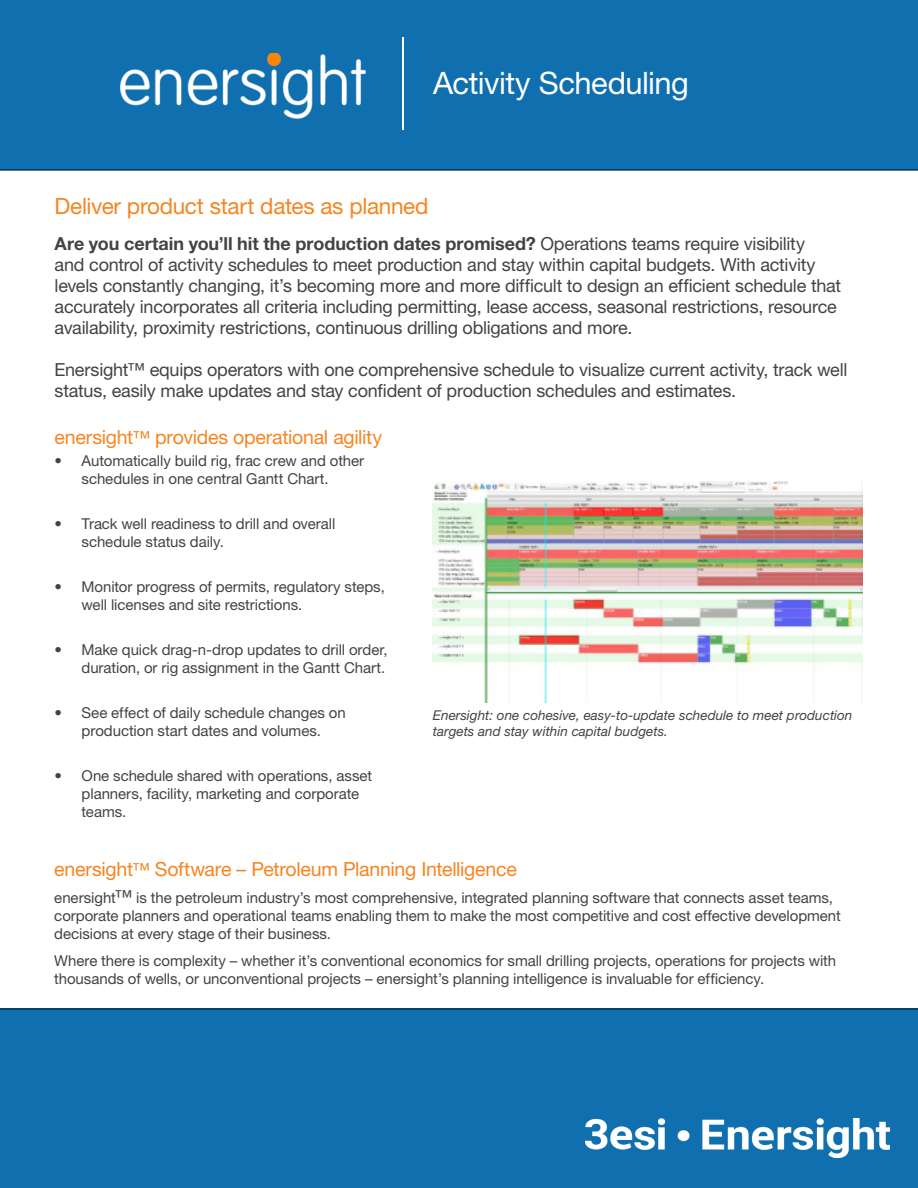
<style>
.page{position:relative;width:918px;height:1188px;background:#fff}
.page>*{position:absolute;margin:0;border:0;box-sizing:border-box;transform-origin:0 0}
.t1{font:30.9px "Helvetica Neue LT Std";letter-spacing:-.015em;color:#fff}
.t2{font:22.5px "Helvetica Neue LT Std";letter-spacing:-.01em;color:#f58521}
.t3{font:19.5px "Helvetica Neue LT Std";letter-spacing:-.015em;color:#f58521}
.t4{font:18px/21px "Helvetica Neue LT Std";letter-spacing:-.015em;color:#434343}
.t5{font:15px/18px "Helvetica Neue LT Std";letter-spacing:-.005em;color:#434343}
.t6{font:italic 13.5px/16.2px "Helvetica Neue LT Std";color:#434343}
.s1{font-weight:700}
.s2{font-size:18px}
</style>
<div class="page">
<div style="left:0;top:0;width:918px;height:171px;background:#106fae"></div>
<div style="left:0;top:1008px;width:918px;height:180px;background:#106fae"></div>
<hr style="left:403px;top:37px;width:1px;height:93px;background:#fff">
<img style="left:585px;top:1119px;width:304px;height:39px">
<img style="left:119px;top:53px;width:247px;height:65px">
<img style="left:433px;top:481px;width:430px;height:221px">
<p class="t1" style="left:433px;top:65px;width:257px">Activity Scheduling</p>
<p class="t2" style="left:55px;top:192px;width:375px">Deliver product start dates as planned</p>
<p class="t4" style="left:55px;top:233px;width:788px"><span class="s1">Are you certain you’ll hit the production dates promised?</span> Operations teams require visibility<br>and control of activity schedules to meet production and stay within capital budgets. With activity levels constantly changing, it’s becoming more and more difficult to design an efficient schedule that accurately incorporates all criteria including permitting, lease access, seasonal restrictions, resource availability, proximity restrictions, continuous drilling obligations and more.</p>
<p class="t4" style="left:55px;top:359px;width:794px">Enersight™ equips operators with one comprehensive schedule to visualize current activity, track well status, easily make updates and stay confident of production schedules and estimates.</p>
<p class="t3" style="left:55px;top:425px;width:329px">enersight<span class="s2">™</span> provides operational agility</p>
<p class="t5" style="left:55px;top:452px;width:311px;text-align:center">• Automatically build rig, frac crew and other schedules in one central Gantt Chart.</p>
<p class="t5" style="left:82px;top:515px;width:255px;text-indent:-27px">• Track well readiness to drill and overall schedule status daily.</p>
<p class="t5" style="left:82px;top:578px;width:305px;text-indent:-27px">• Monitor progress of permits, regulatory steps, well licenses and site restrictions.</p>
<p class="t5" style="left:55px;top:641px;width:334px;text-align:right">• Make quick drag-n-drop updates to drill order, duration, or rig assignment in the Gantt Chart.</p>
<p class="t5" style="left:55px;top:704px;width:293px;text-align:center">• See effect of daily schedule changes on production start dates and volumes.</p>
<p class="t5" style="left:82px;top:767px;width:292px;text-indent:-27px">• One schedule shared with operations, asset planners, facility, marketing and corporate teams.</p>
<p class="t6" style="left:433px;top:707px;width:421px">Enersight: one cohesive, easy-to-update schedule to meet production targets and stay within capital budgets.</p>
<p class="t3" style="left:54px;top:857px;width:464px">enersight<span class="s2">™</span> Software – Petroleum Planning Intelligence</p>
<p class="t5" style="left:54px;top:888px;width:788px">enersight<span class="s2">™</span> is the petroleum industry’s most comprehensive, integrated planning software that connects asset teams, corporate planners and operational teams enabling them to make the most competitive and cost effective development decisions at every stage of their business.</p>
<p class="t5" style="left:54px;top:951px;width:783px">Where there is complexity – whether it’s conventional economics for small drilling projects, operations for projects with thousands of wells, or unconventional projects – enersight’s planning intelligence is invaluable for efficiency.</p>
</div>
